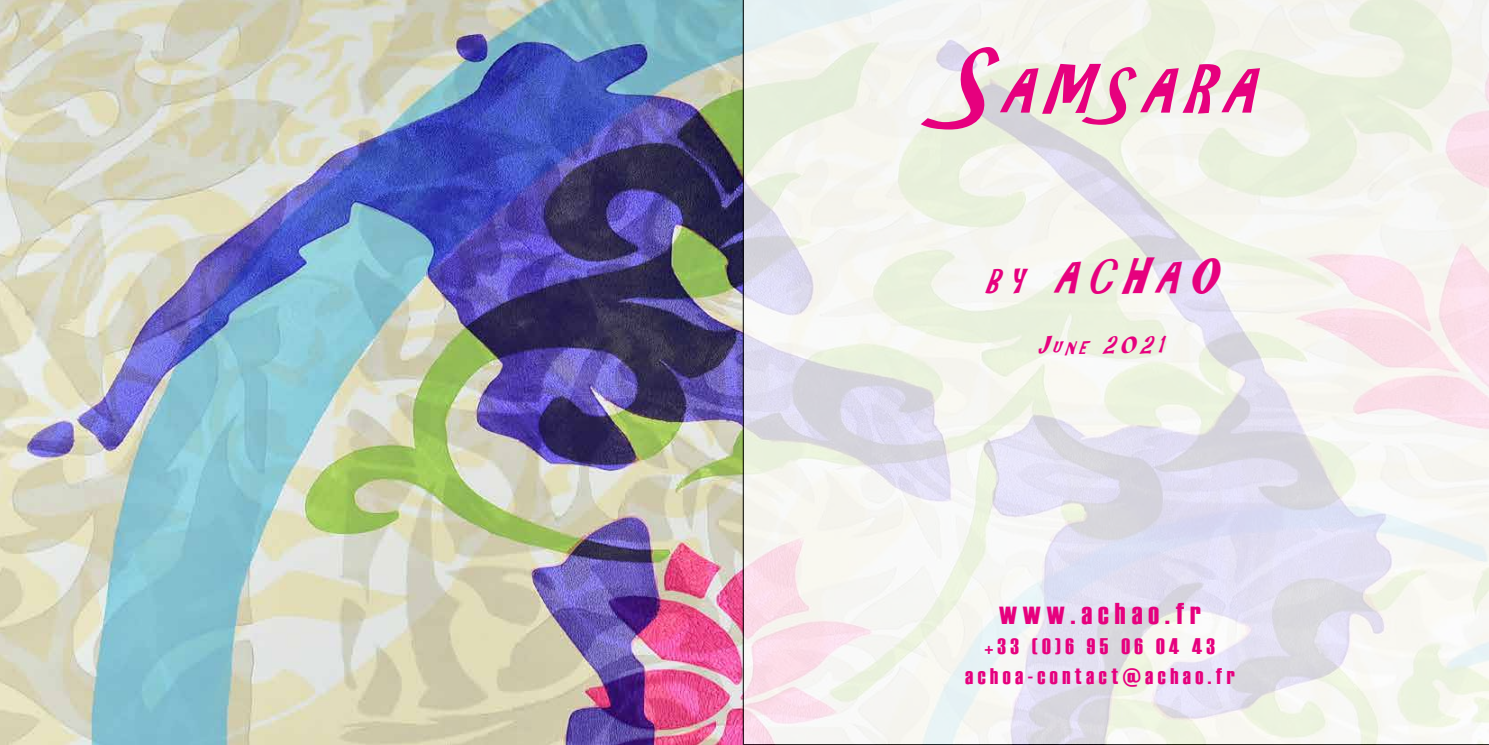
<style>
.page{position:relative;width:1489px;height:745px;background:#fff}
.page>*{position:absolute;margin:0;border:0;box-sizing:border-box;transform-origin:0 0}
.t1{font:italic 63px "ARCHRISTY";color:#e6007e}
.t2{font:italic 45px "ARCHRISTY";color:#e6007e}
.t3{font:30px "Haettenschweiler";letter-spacing:.2em;color:#e6007e}
.t4{font:22.5px/30px "Haettenschweiler";letter-spacing:.2em;color:#e6007e;text-align:center}
.t5{font:italic 22.5px "ARCHRISTY";color:#e6007e}
.s1{font-size:90px}
.s2{font-size:31.5px}
.s3{font-size:15.75px}
</style>
<div class="page">
<img style="left:0;top:0;width:742px;height:744px">
<svg style="left:742px;top:0;width:746px;height:744px"></svg>
<h1 class="t1" style="left:945px;top:51px;width:337px"><span class="s1">S</span>AMSARA</h1>
<h2 class="t2" style="left:984px;top:249px;width:251px"><span class="s2">BY</span> A CHA O</h2>
<p class="t5" style="left:1037px;top:331px;width:137px">J<span class="s3">UNE</span> 2021</p>
<h3 class="t3" style="left:999px;top:593px;width:203px">www.achao.fr</h3>
<p class="t4" style="left:965px;top:631px;width:271px">+33 (0)6 95 06 04 43 achoa-contact@achao.fr</p>
</div>
